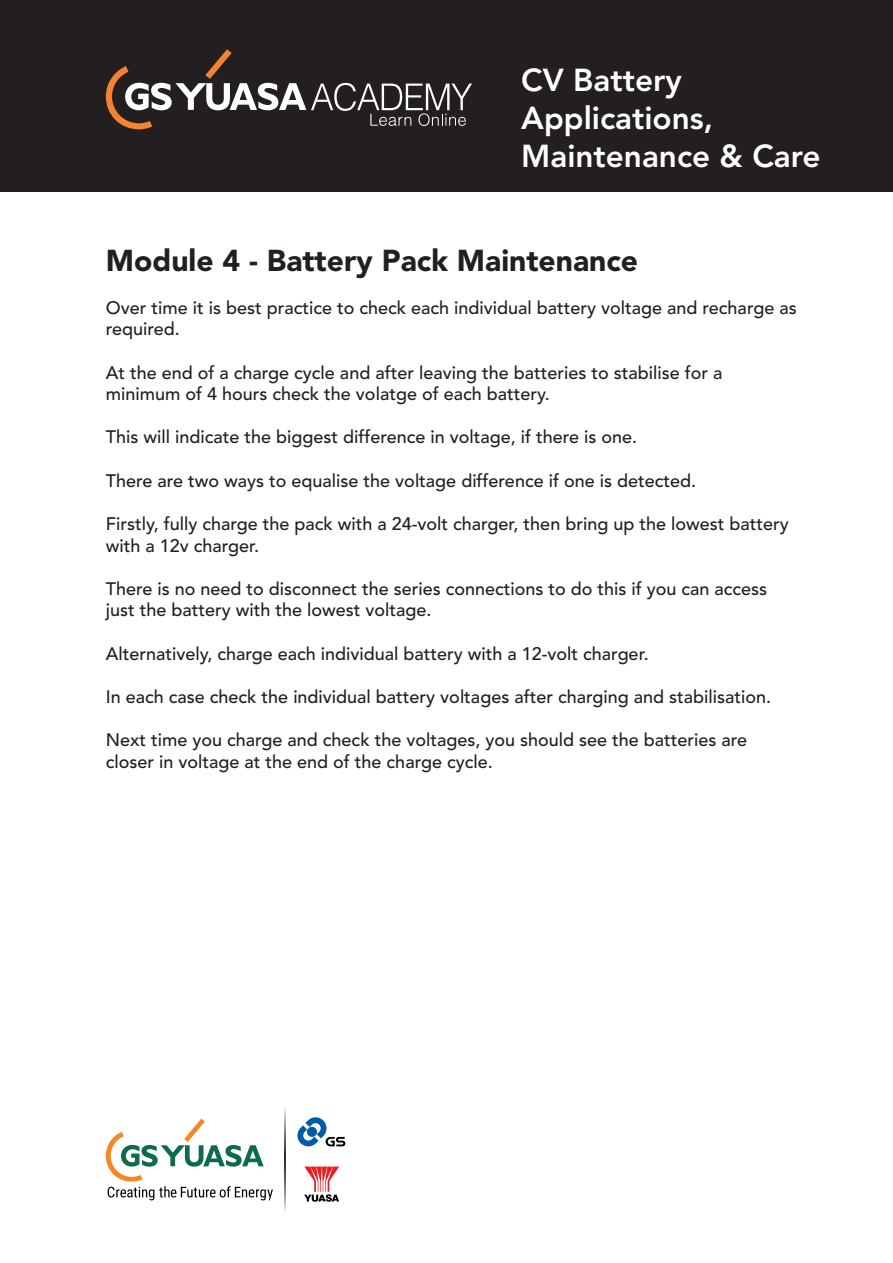
<style>
.page{position:relative;width:893px;height:1263px;background:#fff}
.page>*{position:absolute;margin:0;border:0;box-sizing:border-box;transform-origin:0 0}
.t1{font:800 31.5px/37.8px "Avenir";color:#fff}
.t2{font:900 30px "Avenir";color:#231f20}
.t3{font:500 18px/21.6px "Avenir";color:#231f20}
</style>
<div class="page">
<div style="left:0;top:0;width:893px;height:191px;background:#231f20"></div>
<svg style="left:106px;top:49px;width:366px;height:80px"></svg>
<svg style="left:304px;top:1166px;width:35px;height:36px"></svg>
<svg style="left:297px;top:1117px;width:48px;height:29px"></svg>
<svg style="left:285px;top:1108px;width:1px;height:104px"></svg>
<svg style="left:106px;top:1118px;width:167px;height:82px"></svg>
<h1 class="t1" style="left:521px;top:63px;width:301px">CV Battery<br>Applications,<br>Maintenance &amp; Care</h1>
<h2 class="t2" style="left:106px;top:238px;width:534px">Module 4 - Battery Pack Maintenance</h2>
<p class="t3" style="left:106px;top:297px;width:692px">Over time it is best practice to check each individual battery voltage and recharge as required.</p>
<p class="t3" style="left:106px;top:362px;width:618px">At the end of a charge cycle and after leaving the batteries to stabilise for a minimum of 4 hours check the volatge of each battery.</p>
<p class="t3" style="left:106px;top:427px;width:533px">This will indicate the biggest difference in voltage, if there is one.</p>
<p class="t3" style="left:106px;top:470px;width:592px">There are two ways to equalise the voltage difference if one is detected.</p>
<p class="t3" style="left:106px;top:513px;width:684px">Firstly, fully charge the pack with a 24-volt charger, then bring up the lowest battery with a 12v charger.</p>
<p class="t3" style="left:106px;top:578px;width:663px">There is no need to disconnect the series connections to do this if you can access just the battery with the lowest voltage.</p>
<p class="t3" style="left:106px;top:643px;width:544px">Alternatively, charge each individual battery with a 12-volt charger.</p>
<p class="t3" style="left:106px;top:686px;width:667px">In each case check the individual battery voltages after charging and stabilisation.</p>
<p class="t3" style="left:106px;top:729px;width:643px">Next time you charge and check the voltages, you should see the batteries are closer in voltage at the end of the charge cycle.</p>
</div>
